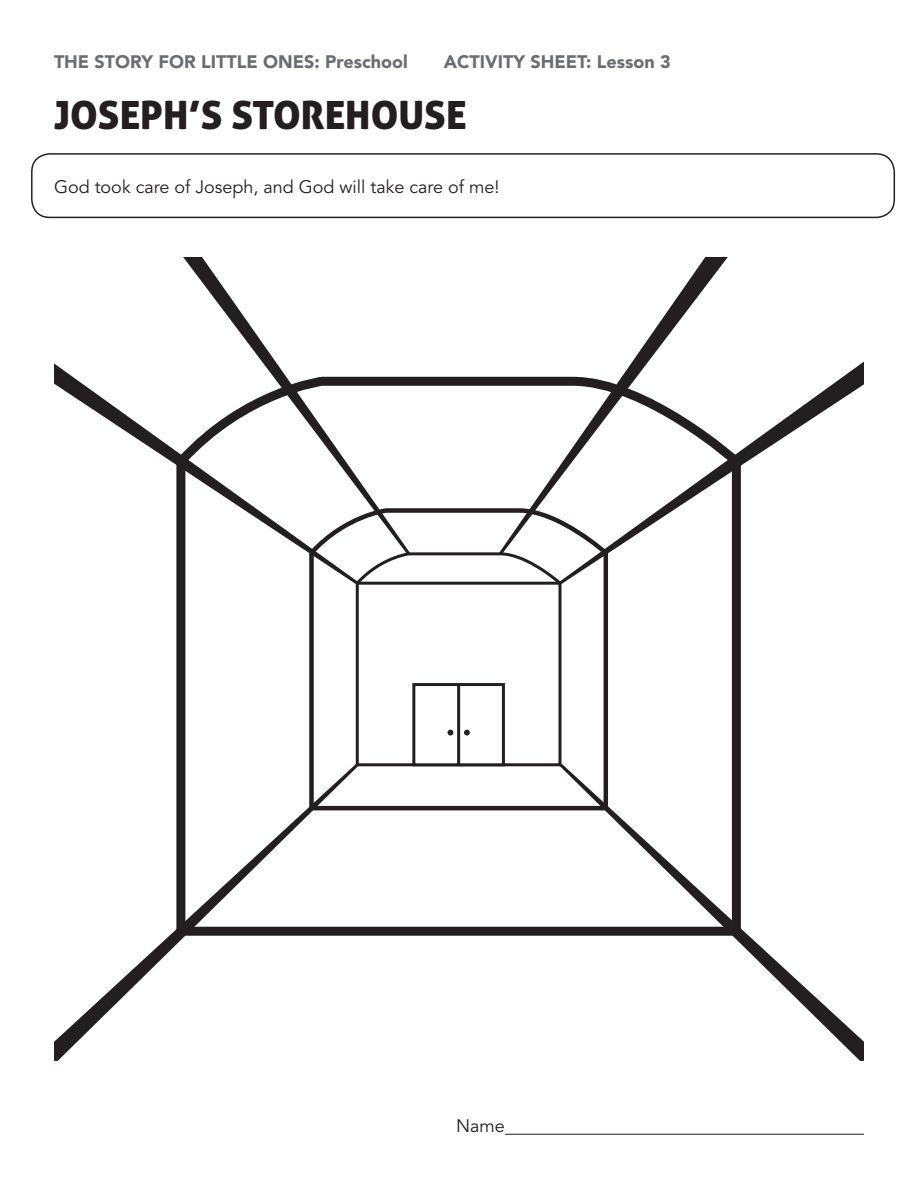
<style>
.page{position:relative;width:918px;height:1188px;background:#fff}
.page>*{position:absolute;margin:0;border:0;box-sizing:border-box;transform-origin:0 0}
.t1{font:39px "Aller Display";color:#231f20}
.t2{font:900 18px "Avenir LT Std";color:#6c6d70}
.t3{font:18px "Avenir LT Std";color:#231f20}
</style>
<div class="page">
<hr style="left:505px;top:1134px;width:359px;height:1px;background:#231f20">
<div style="left:31px;top:153px;width:864px;height:65px;border:2px solid #231f20;border-radius:18px"></div>
<div style="left:356px;top:582px;width:206px;height:184px;border:3px solid #231f20"></div>
<div style="left:412px;top:683px;width:93px;height:83px;border:3px solid #231f20"></div>
<svg style="left:54px;top:764px;width:304px;height:297px"></svg>
<svg style="left:560px;top:764px;width:304px;height:297px"></svg>
<svg style="left:54px;top:363px;width:507px;height:222px"></svg>
<div style="left:309px;top:551px;width:299px;height:259px;border:4px solid #231f20"></div>
<svg style="left:305px;top:506px;width:254px;height:54px"></svg>
<div style="left:176px;top:457px;width:565px;height:479px;border:9px solid #231f20"></div>
<svg style="left:410px;top:372px;width:89px;height:102px"></svg>
<svg style="left:559px;top:361px;width:305px;height:223px"></svg>
<svg style="left:138px;top:257px;width:272px;height:298px"></svg>
<svg style="left:499px;top:257px;width:274px;height:298px"></svg>
<hr style="left:457px;top:685px;width:3px;height:80px;background:#231f20">
<svg style="left:448px;top:730px;width:5px;height:6px"></svg>
<svg style="left:464px;top:730px;width:6px;height:6px"></svg>
<p class="t2" style="left:54px;top:50px;width:355px">THE STORY FOR LITTLE ONES: Preschool</p>
<p class="t2" style="left:444px;top:50px;width:228px">ACTIVITY SHEET: Lesson 3</p>
<h1 class="t1" style="left:54px;top:90px;width:414px">JOSEPH’S STOREHOUSE</h1>
<p class="t3" style="left:54px;top:177px;width:447px">God took care of Joseph, and God will take care of me!</p>
<p class="t3" style="left:456px;top:1116px;width:50px">Name</p>
</div>
